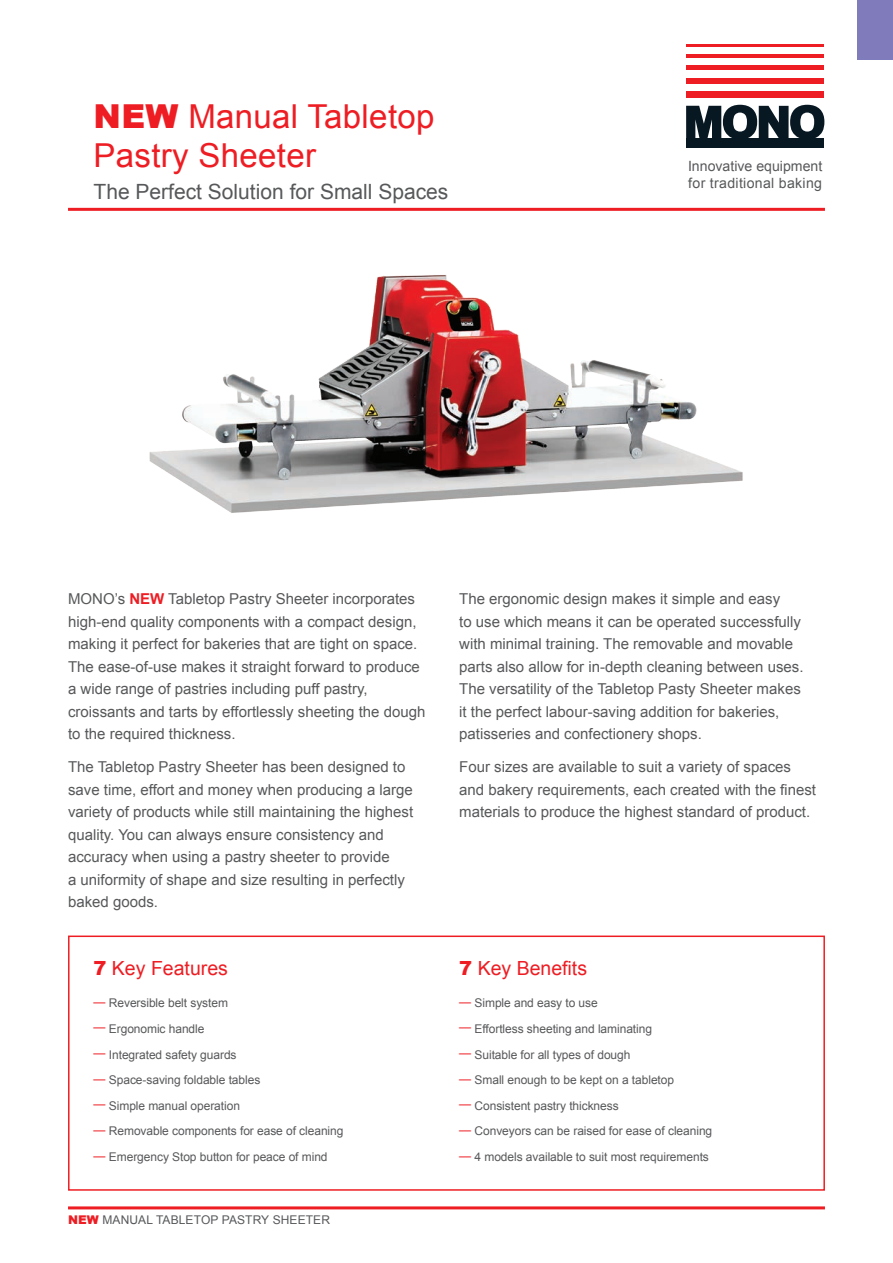
<style>
.page{position:relative;width:893px;height:1263px;background:#fff}
.page>*{position:absolute;margin:0;border:0;box-sizing:border-box;transform-origin:0 0}
.Page_header{font:33px/39px "Arial";letter-spacing:.01em;color:#ee1d23}
.Intro1{font:21px "Arial";color:#57585a}
.Sub_head_red{font:19.5px "Arial";color:#ee1d23}
.Intro1-2{font:15px/22.5px "Arial";color:#57585a}
.t1{font:14.1px/17px "Arial";letter-spacing:.01em;color:#57585a}
.Equip_Guide_list{font:12px "Arial";letter-spacing:-.005em;color:#57585a}
.s1{font-weight:900}
.s2{font-weight:700;color:#ee1d23}
.s3{color:#ee1d23}
.s4{font-weight:900;color:#ee1d23}
</style>
<div class="page">
<hr style="left:686px;top:44px;width:138px;height:3px;background:#ee1d23">
<hr style="left:686px;top:54px;width:138px;height:4px;background:#ee1d23">
<div style="left:686px;top:65px;width:138px;height:5px;background:#ee1d23"></div>
<div style="left:686px;top:78px;width:138px;height:6px;background:#ee1d23"></div>
<div style="left:686px;top:91px;width:138px;height:7px;background:#ee1d23"></div>
<svg style="left:686px;top:105px;width:138px;height:33px"></svg>
<div style="left:686px;top:138px;width:138px;height:9px;background:#071822"></div>
<div style="left:68px;top:935px;width:757px;height:256px;border:2px solid #ee1d23"></div>
<hr style="left:68px;top:1206px;width:757px;height:3px;background:#ee1d23">
<hr style="left:68px;top:208px;width:757px;height:3px;background:#ee1d23">
<div style="left:858px;top:0;width:35px;height:60px;background:#807cbb"></div>
<img style="left:149px;top:275px;width:594px;height:238px">
<p class="Page_header" style="left:94px;top:97px;width:342px"><span class="s1">NEW</span> Manual Tabletop<br>Pastry Sheeter</p>
<p class="Intro1" style="left:94px;top:178px;width:356px">The Perfect Solution for Small Spaces</p>
<p class="t1" style="left:688px;top:158px;width:136px">Innovative equipment for traditional baking</p>
<p class="Intro1-2" style="left:68px;top:588px;width:359px">MONO’s <span class="s2">NEW</span> Tabletop Pastry Sheeter incorporates high-end quality components with a compact design, making it perfect for bakeries that are tight on space.<br>The ease-of-use makes it straight forward to produce a wide range of pastries including puff pastry, croissants and tarts by effortlessly sheeting the dough to the required thickness.</p>
<p class="Intro1-2" style="left:68px;top:756px;width:347px">The Tabletop Pastry Sheeter has been designed to save time, effort and money when producing a large variety of products while still maintaining the highest quality. You can always ensure consistency and accuracy when using a pastry sheeter to provide<br>a uniformity of shape and size resulting in perfectly baked goods.</p>
<p class="Sub_head_red" style="left:94px;top:956px;width:136px"><span class="s1">7</span> Key Features</p>
<p class="Equip_Guide_list" style="left:94px;top:995px;width:136px"><span class="s3">—</span> Reversible belt system</p>
<p class="Equip_Guide_list" style="left:94px;top:1021px;width:112px"><span class="s3">—</span> Ergonomic handle</p>
<p class="Equip_Guide_list" style="left:94px;top:1046px;width:145px"><span class="s3">—</span> Integrated safety guards</p>
<p class="Equip_Guide_list" style="left:94px;top:1072px;width:168px"><span class="s3">—</span> Space-saving foldable tables</p>
<p class="Equip_Guide_list" style="left:94px;top:1098px;width:148px"><span class="s3">—</span> Simple manual operation</p>
<p class="Equip_Guide_list" style="left:94px;top:1123px;width:251px"><span class="s3">—</span> Removable components for ease of cleaning</p>
<p class="Equip_Guide_list" style="left:94px;top:1149px;width:236px"><span class="s3">—</span> Emergency Stop button for peace of mind</p>
<p class="Equip_Guide_list" style="left:68px;top:1212px;width:264px"><span class="s4">NEW</span> MANUAL TABLETOP PASTRY SHEETER</p>
<p class="Intro1-2" style="left:459px;top:588px;width:346px">The ergonomic design makes it simple and easy<br>to use which means it can be operated successfully with minimal training. The removable and movable parts also allow for in-depth cleaning between uses.<br>The versatility of the Tabletop Pasty Sheeter makes it the perfect labour-saving addition for bakeries, patisseries and confectionery shops.</p>
<p class="Intro1-2" style="left:459px;top:756px;width:358px">Four sizes are available to suit a variety of spaces and bakery requirements, each created with the finest materials to produce the highest standard of product.</p>
<p class="Sub_head_red" style="left:459px;top:956px;width:129px"><span class="s1">7</span> Key Benefits</p>
<p class="Equip_Guide_list" style="left:459px;top:995px;width:140px"><span class="s3">—</span> Simple and easy to use</p>
<p class="Equip_Guide_list" style="left:459px;top:1021px;width:194px"><span class="s3">—</span> Effortless sheeting and laminating</p>
<p class="Equip_Guide_list" style="left:459px;top:1046px;width:173px"><span class="s3">—</span> Suitable for all types of dough</p>
<p class="Equip_Guide_list" style="left:459px;top:1072px;width:216px"><span class="s3">—</span> Small enough to be kept on a tabletop</p>
<p class="Equip_Guide_list" style="left:459px;top:1098px;width:161px"><span class="s3">—</span> Consistent pastry thickness</p>
<p class="Equip_Guide_list" style="left:459px;top:1123px;width:255px"><span class="s3">—</span> Conveyors can be raised for ease of cleaning</p>
<p class="Equip_Guide_list" style="left:459px;top:1149px;width:251px"><span class="s3">—</span> 4 models available to suit most requirements</p>
</div>
